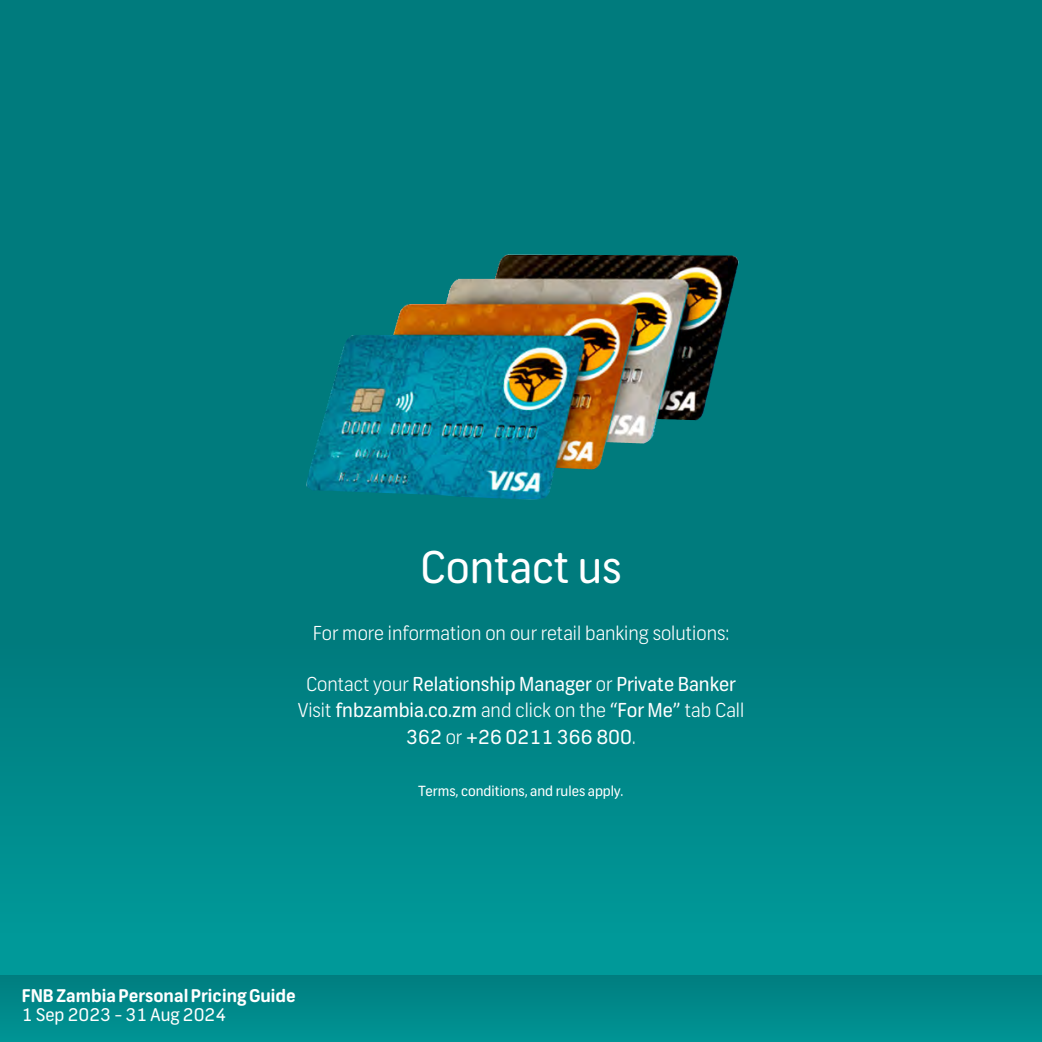
<style>
.page{position:relative;width:1042px;height:1042px;background:#fff}
.page>*{position:absolute;margin:0;border:0;box-sizing:border-box;transform-origin:0 0}
.t1{font:43.75px "FNB Sans";color:#fff}
.t2{font:19.25px/26.2px "FNB Sans";color:#fff;text-align:center}
.t3{font:300 19.25px "FNB Sans";color:#fff}
.t4{font:700 17.5px "FNB Sans";color:#fff}
.t5{font:17.5px "FNB Sans";color:#fff}
.t6{font:14px "FNB Sans";color:#fff}
.s1{font-weight:300}
</style>
<div class="page">
<div style="left:0;top:0;width:1042px;height:1041px;background:linear-gradient(to bottom,#007476,#009090)"></div>
<div style="left:0;top:975px;width:1042px;height:67px;background:#00898a"></div>
<img style="left:297px;top:239px;width:451px;height:277px">
<h1 class="t1" style="left:420px;top:541px;width:203px">Contact us</h1>
<p class="t3" style="left:313px;top:621px;width:418px">For more information on our retail banking solutions:</p>
<p class="t2" style="left:298px;top:671px;width:448px"><span class="s1">Contact your</span> Relationship Manager <span class="s1">or</span> Private Banker<br><span class="s1">Visit</span> fnbzambia.co.zm <span class="s1">and click on the</span> “For Me” <span class="s1">tab Call<br></span>362 <span class="s1">or</span> +26 0211 366 800<span class="s1">.</span></p>
<p class="t4" style="left:22px;top:985px;width:275px">FNB Zambia Personal Pricing Guide</p>
<p class="t5" style="left:22px;top:1004px;width:206px">1 Sep 2023 - 31 Aug 2024</p>
<p class="t6" style="left:418px;top:783px;width:206px">Terms, conditions, and rules apply.</p>
</div>
